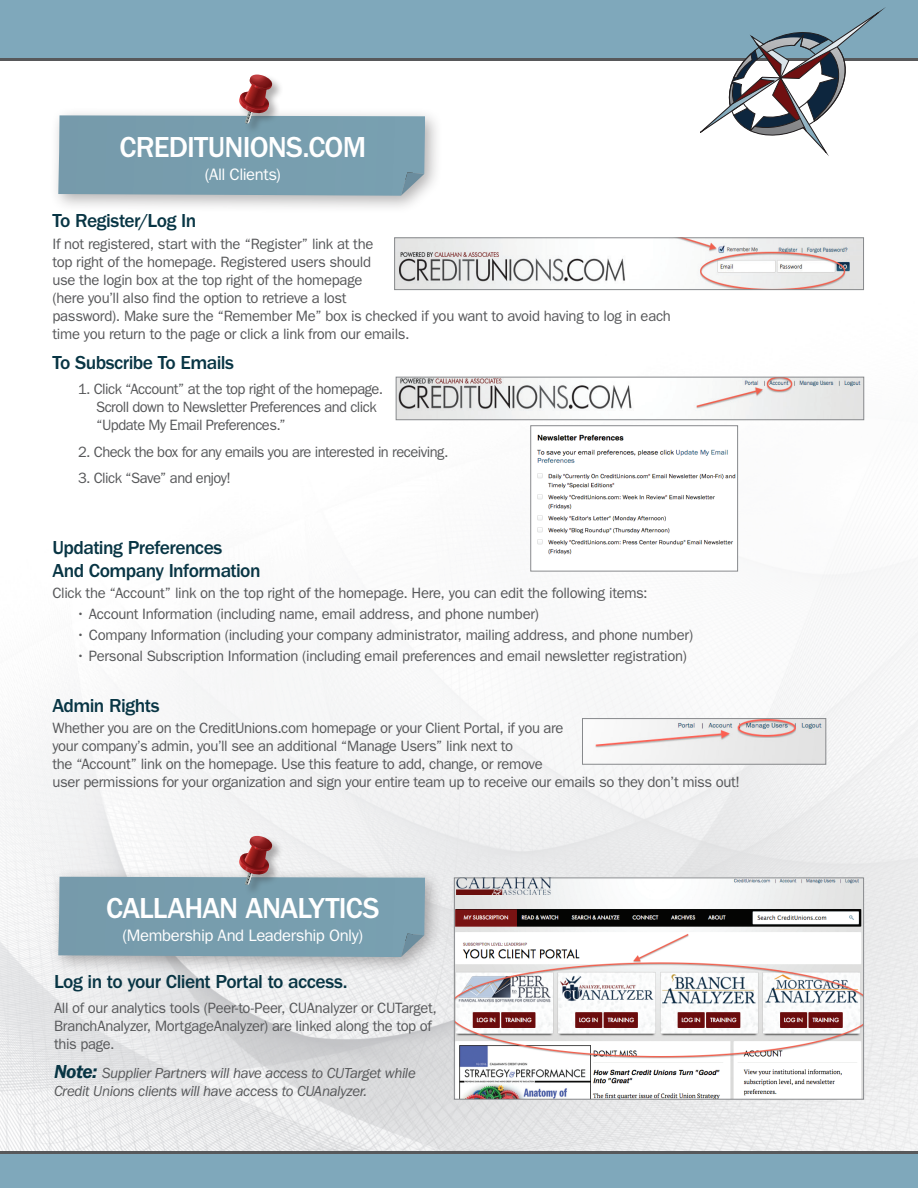
<style>
.page{position:relative;width:918px;height:1188px;background:#fff}
.page>*{position:absolute;margin:0;border:0;box-sizing:border-box;transform-origin:0 0}
.t1{font:500 30px "ITC Franklin Gothic Std";letter-spacing:-.025em;color:#fff}
.Leadin_in_text{font:500 19.5px "ITC Franklin Gothic Std";letter-spacing:-.03em;color:#083544}
.t2{font:16.65px "ITC Franklin Gothic Std";letter-spacing:-.025em;color:#fff}
.Leadin_in_text-2{font:15px/18px "ITC Franklin Gothic Std";letter-spacing:-.025em;color:#57585a}
.Leadin_in_text-3{font:italic 15px/18px "ITC Franklin Gothic Std";letter-spacing:-.025em;color:#57585a}
.s1{font-weight:600;font-size:19.5px;color:#083544}
</style>
<div class="page">
<img style="left:0;top:290px;width:918px;height:861px">
<div style="left:0;top:0;width:918px;height:59px;background:#7fa8bb"></div>
<hr style="left:0;top:59px;width:918px;height:2px;background:#57585a">
<div style="left:0;top:1153px;width:918px;height:35px;background:#7fa8bb"></div>
<hr style="left:0;top:1151px;width:918px;height:2px;background:#57585a">
<svg style="left:700px;top:12px;width:179px;height:141px"></svg>
<img style="left:396px;top:239px;width:466px;height:49px">
<div style="left:394px;top:237px;width:470px;height:53px;border:1px solid #87898c"></div>
<img style="left:398px;top:379px;width:464px;height:39px">
<div style="left:396px;top:377px;width:468px;height:43px;border:1px solid #87898c"></div>
<img style="left:532px;top:427px;width:204px;height:143px">
<div style="left:530px;top:425px;width:208px;height:147px;border:1px solid #87898c"></div>
<img style="left:584px;top:720px;width:240px;height:43px">
<div style="left:582px;top:718px;width:244px;height:47px;border:1px solid #87898c"></div>
<div style="left:49px;top:106px;width:394px;height:108px;background:#231f20;opacity:.35"></div>
<svg style="left:58px;top:75px;width:367px;height:121px"></svg>
<img style="left:456px;top:880px;width:406px;height:218px">
<div style="left:454px;top:878px;width:410px;height:222px;border:1px solid #87898c"></div>
<div style="left:49px;top:867px;width:394px;height:108px;background:#231f20;opacity:.35"></div>
<svg style="left:58px;top:836px;width:367px;height:121px"></svg>
<p class="t1" style="left:119px;top:130px;width:248px">CREDITUNIONS.COM</p>
<p class="t2" style="left:205px;top:165px;width:78px">(All Clients)</p>
<p class="Leadin_in_text" style="left:52px;top:210px;width:145px">To Register/Log In</p>
<p class="Leadin_in_text-2" style="left:52px;top:235px;width:620px">If not registered, start with the “Register” link at the<br>top right of the homepage. Registered users should<br>use the login box at the top right of the homepage<br>(here you’ll also find the option to retrieve a lost<br>password). Make sure the “Remember Me” box is checked if you want to avoid having to log in each time you return to the page or click a link from our emails.</p>
<p class="Leadin_in_text" style="left:52px;top:352px;width:183px">To Subscribe To Emails</p>
<p class="Leadin_in_text-2" style="left:96px;top:380px;width:289px;text-indent:-18px">1. Click “Account” at the top right of the homepage.<br>Scroll down to Newsletter Preferences and click “Update My Email Preferences.”</p>
<p class="Leadin_in_text-2" style="left:78px;top:443px;width:372px">2. Check the box for any emails you are interested in receiving.</p>
<p class="Leadin_in_text-2" style="left:78px;top:469px;width:154px">3. Click “Save” and enjoy!</p>
<p class="Leadin_in_text" style="left:52px;top:537px;width:171px">Updating Preferences</p>
<p class="Leadin_in_text" style="left:52px;top:559px;width:210px">And Company Information</p>
<p class="Leadin_in_text-2" style="left:52px;top:584px;width:597px">Click the “Account” link on the top right of the homepage. Here, you can edit the following items:</p>
<p class="Leadin_in_text-2" style="left:76px;top:605px;width:464px">• Account Information (including name, email address, and phone number)</p>
<p class="Leadin_in_text-2" style="left:76px;top:626px;width:618px">• Company Information (including your company administrator, mailing address, and phone number)</p>
<p class="Leadin_in_text-2" style="left:76px;top:647px;width:612px">• Personal Subscription Information (including email preferences and email newsletter registration)</p>
<p class="Leadin_in_text" style="left:52px;top:694px;width:109px">Admin Rights</p>
<p class="Leadin_in_text-2" style="left:52px;top:719px;width:513px">Whether you are on the CreditUnions.com homepage or your Client Portal, if you are your company’s admin, you’ll see an additional “Manage Users” link next to</p>
<p class="Leadin_in_text-2" style="left:52px;top:755px;width:492px">the “Account” link on the homepage. Use this feature to add, change, or remove</p>
<p class="Leadin_in_text-2" style="left:52px;top:773px;width:689px">user permissions for your organization and sign your entire team up to receive our emails so they don’t miss out!</p>
<p class="t1" style="left:106px;top:891px;width:275px">CALLAHAN ANALYTICS</p>
<p class="t2" style="left:123px;top:926px;width:242px">(Membership And Leadership Only)</p>
<p class="Leadin_in_text" style="left:54px;top:971px;width:295px">Log in to your Client Portal to access.</p>
<p class="Leadin_in_text-2" style="left:54px;top:999px;width:384px">All of our analytics tools (Peer-to-Peer, CUAnalyzer or CUTarget,<br>BranchAnalyzer, MortgageAnalyzer) are linked along the top of this page.</p>
<p class="Leadin_in_text-3" style="left:54px;top:1064px;width:363px"><span class="s1">Note:</span> Supplier Partners will have access to CUTarget while<br>Credit Unions clients will have access to CUAnalyzer.</p>
</div>
